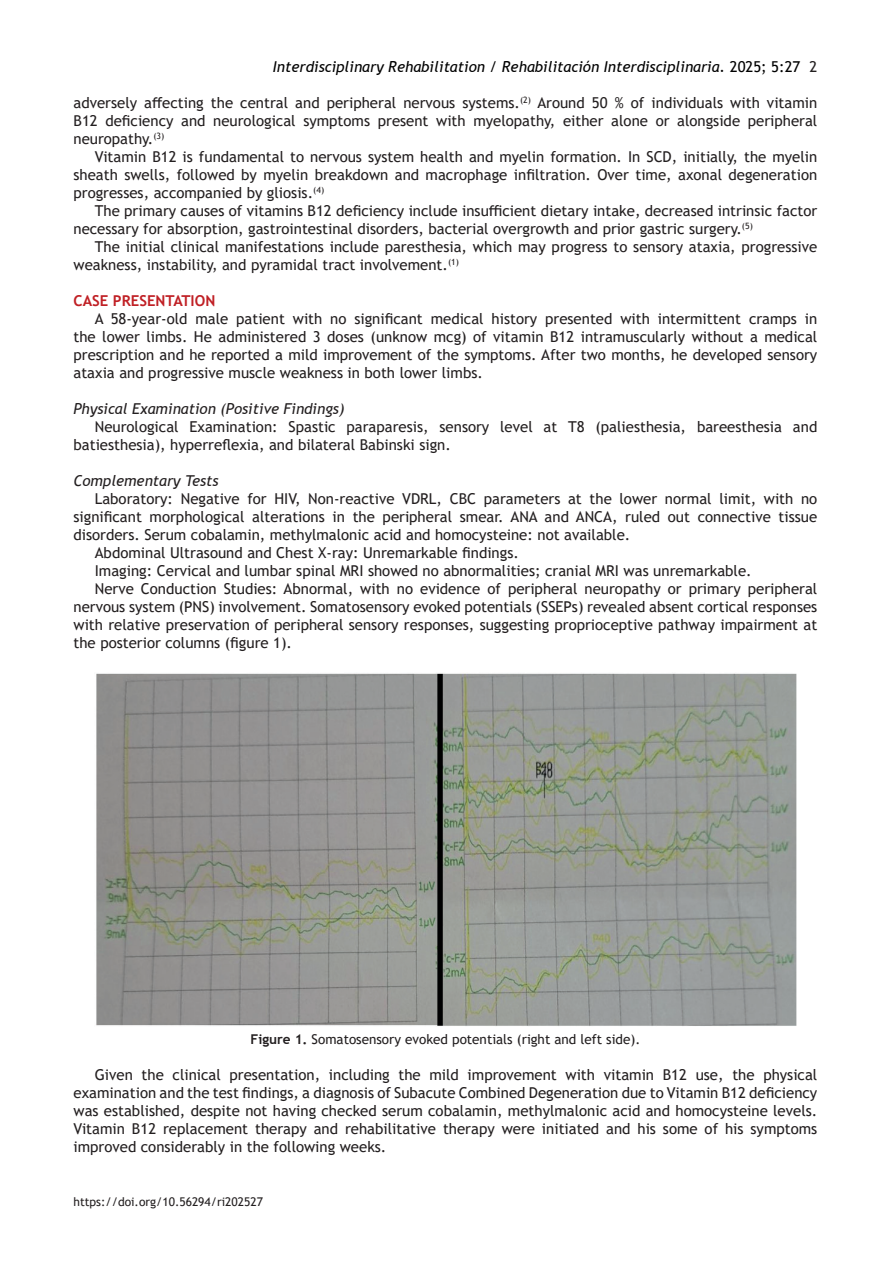
<style>
.page{position:relative;width:893px;height:1263px;background:#fff}
.page>*{position:absolute;margin:0;border:0;box-sizing:border-box;transform-origin:0 0}
.t1{font:15px/18px "Trebuchet MS";color:#231f20;text-align:justify}
.t2{font:italic 15px "Trebuchet MS";color:#000}
.t3{font:italic 15px "Trebuchet MS";color:#231f20}
.t4{font:700 15px "Trebuchet MS";color:#c02025}
.t5{font:13.5px "Trebuchet MS";color:#231f20}
.t6{font:12px "Trebuchet MS";color:#231f20}
.s1{font-style:normal}
.s2{font-style:normal;color:#231f20}
.s3{font-weight:700}
</style>
<div class="page">
<img style="left:96px;top:673px;width:701px;height:353px">
<p class="t2" style="left:273px;top:58px;width:546px">Interdisciplinary Rehabilitation / Rehabilitación Interdisciplinaria. <span class="s1">2025; 5:27</span> <span class="s2">2</span></p>
<p class="t1" style="left:74px;top:94px;width:745px">adversely affecting the central and peripheral nervous systems.<sup>(2)</sup> Around 50 % of individuals with vitamin B12 deficiency and neurological symptoms present with myelopathy, either alone or alongside peripheral neuropathy.<sup>(3)</sup></p>
<p class="t1" style="left:74px;top:148px;width:745px;text-indent:21px">Vitamin B12 is fundamental to nervous system health and myelin formation. In SCD, initially, the myelin sheath swells, followed by myelin breakdown and macrophage infiltration. Over time, axonal degeneration progresses, accompanied by gliosis.<sup>(4)</sup></p>
<p class="t1" style="left:74px;top:202px;width:745px;text-indent:21px">The primary causes of vitamins B12 deficiency include insufficient dietary intake, decreased intrinsic factor necessary for absorption, gastrointestinal disorders, bacterial overgrowth and prior gastric surgery.<sup>(5)</sup></p>
<p class="t1" style="left:74px;top:238px;width:745px;text-indent:21px">The initial clinical manifestations include paresthesia, which may progress to sensory ataxia, progressive weakness, instability, and pyramidal tract involvement.<sup>(1)</sup></p>
<p class="t4" style="left:74px;top:291px;width:143px">CASE PRESENTATION</p>
<p class="t1" style="left:74px;top:310px;width:745px;text-indent:21px">A 58-year-old male patient with no significant medical history presented with intermittent cramps in the lower limbs. He administered 3 doses (unknow mcg) of vitamin B12 intramuscularly without a medical prescription and he reported a mild improvement of the symptoms. After two months, he developed sensory ataxia and progressive muscle weakness in both lower limbs.</p>
<p class="t3" style="left:74px;top:400px;width:273px">Physical Examination (Positive Findings)</p>
<p class="t1" style="left:74px;top:418px;width:745px;text-indent:21px">Neurological Examination: Spastic paraparesis, sensory level at T8 (paliesthesia, bareesthesia and batiesthesia), hyperreflexia, and bilateral Babinski sign.</p>
<p class="t3" style="left:74px;top:472px;width:147px">Complementary Tests</p>
<p class="t1" style="left:74px;top:490px;width:745px;text-indent:21px">Laboratory: Negative for HIV, Non-reactive VDRL, CBC parameters at the lower normal limit, with no significant morphological alterations in the peripheral smear. ANA and ANCA, ruled out connective tissue disorders. Serum cobalamin, methylmalonic acid and homocysteine: not available.</p>
<p class="t1" style="left:95px;top:544px;width:426px">Abdominal Ultrasound and Chest X-ray: Unremarkable findings.</p>
<p class="t1" style="left:95px;top:562px;width:658px">Imaging: Cervical and lumbar spinal MRI showed no abnormalities; cranial MRI was unremarkable.</p>
<p class="t1" style="left:74px;top:580px;width:745px;text-indent:21px">Nerve Conduction Studies: Abnormal, with no evidence of peripheral neuropathy or primary peripheral nervous system (PNS) involvement. Somatosensory evoked potentials (SSEPs) revealed absent cortical responses with relative preservation of peripheral sensory responses, suggesting proprioceptive pathway impairment at the posterior columns (figure 1).</p>
<p class="t5" style="left:250px;top:1031px;width:391px"><span class="s3">Figure 1.</span> Somatosensory evoked potentials (right and left side).</p>
<p class="t1" style="left:74px;top:1066px;width:745px;text-indent:21px">Given the clinical presentation, including the mild improvement with vitamin B12 use, the physical examination and the test findings, a diagnosis of Subacute Combined Degeneration due to Vitamin B12 deficiency was established, despite not having checked serum cobalamin, methylmalonic acid and homocysteine levels.<br>Vitamin B12 replacement therapy and rehabilitative therapy were initiated and his some of his symptoms improved considerably in the following weeks.</p>
<p class="t6" style="left:74px;top:1194px;width:191px">https://doi.org/10.56294/ri202527</p>
</div>
